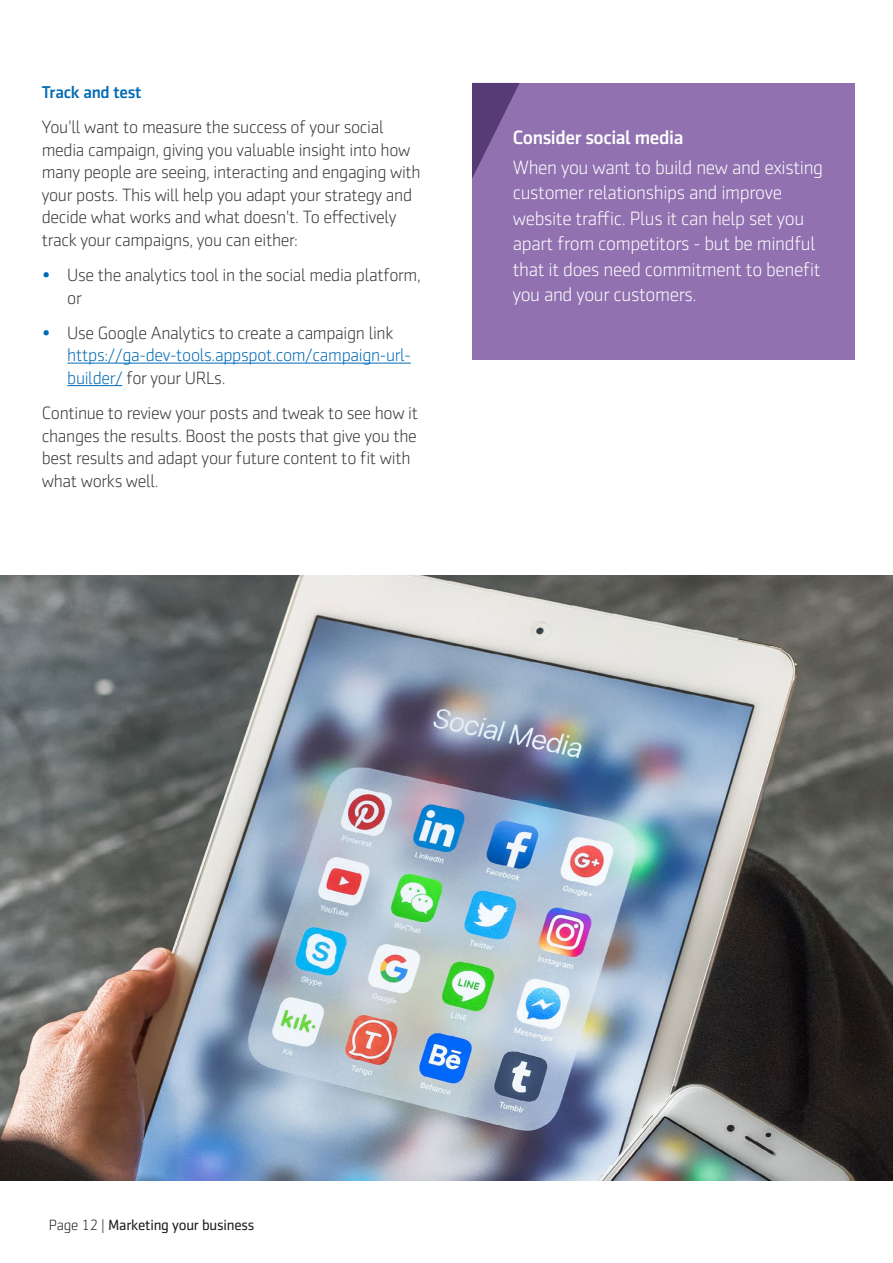
<style>
.page{position:relative;width:893px;height:1263px;background:#fff}
.page>*{position:absolute;margin:0;border:0;box-sizing:border-box;transform-origin:0 0}
.t1{font:300 19.5px/25.5px "Sentico Sans DT";letter-spacing:-.02em;color:#fff}
.t2{font:500 19.5px "Sentico Sans DT";letter-spacing:-.02em;color:#fff}
.t3{font:300 18px/22.5px "Sentico Sans DT";letter-spacing:-.02em;color:#373636}
.t4{font:300 18px/22.5px "Sentico Sans DT";letter-spacing:-.02em;color:#0069b4}
.t5{font:500 17.25px "Sentico Sans DT";letter-spacing:-.015em;color:#0069b4}
.t6{font:15px "Sentico Sans DT";letter-spacing:-.015em;color:#1d1d1d}
.s1{color:#0069b4}
.s2{color:#373636}
.s3{font-weight:300}
</style>
<div class="page">
<div style="left:472px;top:83px;width:383px;height:276px;background:#9171b0"></div>
<hr style="left:67px;top:363px;width:344px;height:1px;background:#0069b4">
<hr style="left:67px;top:385px;width:55px;height:1px;background:#0069b4">
<svg style="left:472px;top:83px;width:48px;height:95px"></svg>
<img style="left:0;top:575px;width:893px;height:605px">
<p class="t5" style="left:42px;top:82px;width:101px">Track and test</p>
<p class="t3" style="left:42px;top:116px;width:380px">You'll want to measure the success of your social media campaign, giving you valuable insight into how many people are seeing, interacting and engaging with your posts. This will help you adapt your strategy and decide what works and what doesn't. To efectively track your campaigns, you can either:</p>
<p class="t3" style="left:67px;top:264px;width:355px;text-indent:-26px"><span class="s1">•</span> Use the analytics tool in the social media platform, or</p>
<p class="t4" style="left:67px;top:322px;width:345px;text-indent:-26px">• <span class="s2">Use Google Analytics to create a campaign link </span>https://ga-dev-tools.appspot.com/campaign-url&shy;builder/ <span class="s2">for your URLs.</span></p>
<p class="t3" style="left:42px;top:402px;width:378px">Continue to review your posts and tweak to see how it changes the results. Boost the posts that give you the best results and adapt your future content to ft with what works well.</p>
<p class="t2" style="left:513px;top:126px;width:172px">Consider social media</p>
<p class="t1" style="left:513px;top:154px;width:312px">When you want to build new and existing customer relationships and improve website trafc. Plus it can help set you apart from competitors - but be mindful that it does need commitment to beneft you and your customers.</p>
<p class="t6" style="left:49px;top:1217px;width:207px"><span class="s3">Page 12 |</span> Marketing your business</p>
</div>
